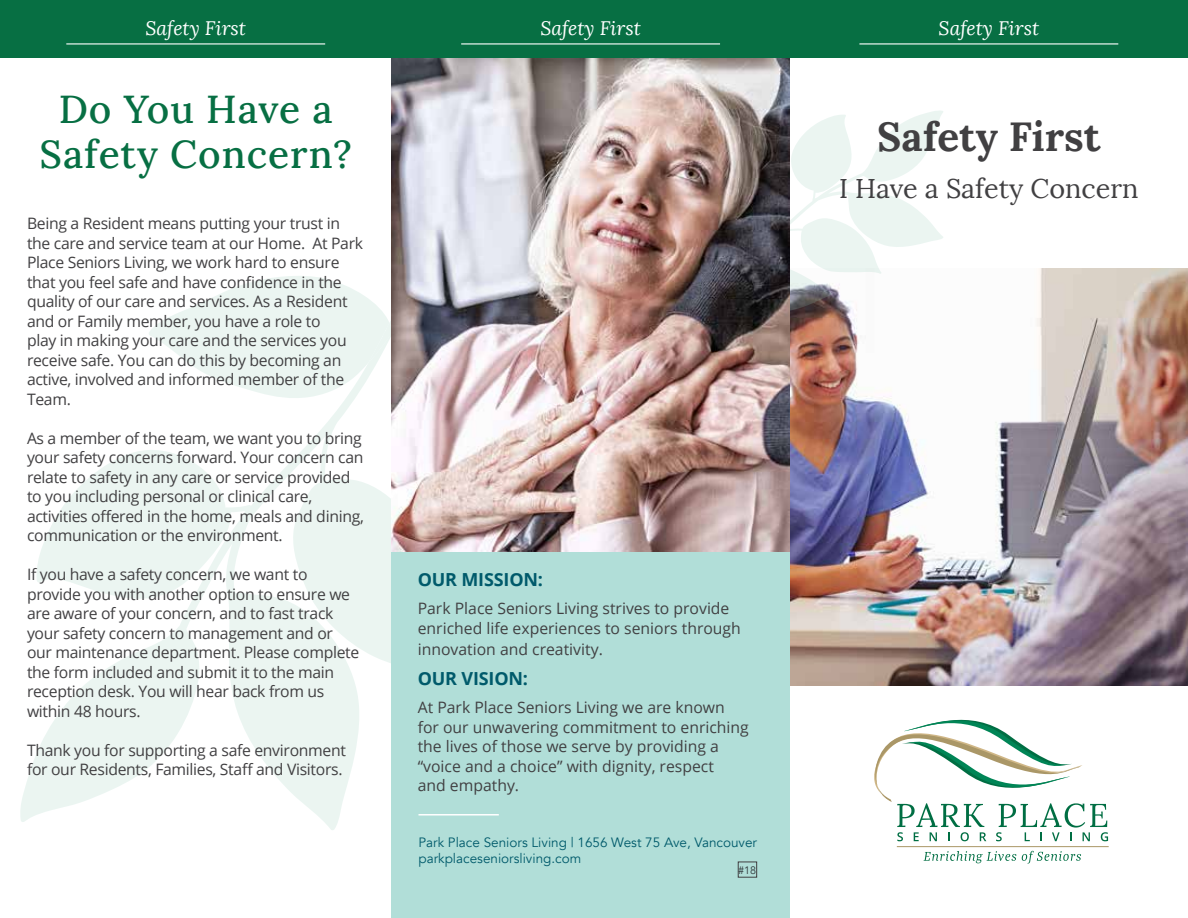
<style>
.page{position:relative;width:1188px;height:918px;background:#fff}
.page>*{position:absolute;margin:0;border:0;box-sizing:border-box;transform-origin:0 0}
.t1{font:700 40.5px "Lora";color:#414042}
.t2{font:500 39px/45px "Lora";letter-spacing:.025em;color:#076f43;text-align:center}
.t3{font:27px "Lora";color:#414042}
.t4{font:italic 19.5px "Lora";color:#fff}
.t5{font:700 18px "Open Sans";letter-spacing:-.01em;color:#005a6b}
.t6{font:15.75px/19.5px "Open Sans";letter-spacing:-.02em;color:#414042}
.t7{font:15.75px/19.5px "Open Sans";color:#414042}
.t8{font:13.5px/16.5px "Avenir";color:#005a6b}
.t9{font:10.8px "Avenir";color:#30383b}
</style>
<div class="page">
<img style="left:790px;top:268px;width:398px;height:417px">
<svg style="left:924px;top:851px;width:157px;height:13px"></svg>
<hr style="left:897px;top:846px;width:212px;height:1px;background:#aa9767">
<svg style="left:874px;top:719px;width:234px;height:122px"></svg>
<svg style="left:790px;top:111px;width:154px;height:203px"></svg>
<svg style="left:20px;top:399px;width:372px;height:432px"></svg>
<svg style="left:149px;top:276px;width:243px;height:123px"></svg>
<div style="left:392px;top:543px;width:398px;height:375px;background:#b1ded8"></div>
<hr style="left:418px;top:814px;width:81px;height:2px;background:#fff">
<img style="left:392px;top:58px;width:398px;height:494px">
<div style="left:738px;top:862px;width:19px;height:15px;border:1px solid #414042"></div>
<div style="left:0;top:0;width:1188px;height:58px;background:#076f43"></div>
<hr style="left:66px;top:43px;width:259px;height:2px;background:#fff">
<hr style="left:461px;top:43px;width:259px;height:2px;background:#fff">
<hr style="left:859px;top:43px;width:259px;height:2px;background:#fff">
<p class="t4" style="left:146px;top:16px;width:102px">Safety First</p>
<p class="t4" style="left:540px;top:16px;width:102px">Safety First</p>
<p class="t4" style="left:939px;top:16px;width:102px">Safety First</p>
<h2 class="t2" style="left:40px;top:84px;width:314px">Do You Have a<br>Safety Concern?</h2>
<p class="t6" style="left:27px;top:214px;width:338px">Being a Resident means putting your trust in the care and service team at our Home. At Park Place Seniors Living, we work hard to ensure that you feel safe and have confidence in the quality of our care and services. As a Resident and or Family member, you have a role to<br>play in making your care and the services you receive safe. You can do this by becoming an active, involved and informed member of the Team.</p>
<p class="t6" style="left:27px;top:428px;width:338px">As a member of the team, we want you to bring your safety concerns forward. Your concern can relate to safety in any care or service provided to you including personal or clinical care, activities offered in the home, meals and dining, communication or the environment.</p>
<p class="t6" style="left:27px;top:565px;width:334px">If you have a safety concern, we want to provide you with another option to ensure we are aware of your concern, and to fast track your safety concern to management and or our maintenance department. Please complete the form included and submit it to the main reception desk. You will hear back from us within 48 hours.</p>
<p class="t6" style="left:27px;top:740px;width:321px">Thank you for supporting a safe environment for our Residents, Families, Staff and Visitors.</p>
<p class="t5" style="left:418px;top:567px;width:127px">OUR MISSION:</p>
<p class="t7" style="left:418px;top:599px;width:325px">Park Place Seniors Living strives to provide enriched life experiences to seniors through</p>
<p class="t7" style="left:418px;top:639px;width:187px">innovation and creativity.</p>
<p class="t5" style="left:418px;top:666px;width:112px">OUR VISION:</p>
<p class="t7" style="left:418px;top:698px;width:333px">At Park Place Seniors Living we are known for our unwavering commitment to enriching the lives of those we serve by providing a “voice and a choice” with dignity, respect<br>and empathy.</p>
<p class="t8" style="left:418px;top:834px;width:340px">Park Place Seniors Living | 1656 West 75 Ave, Vancouver parkplaceseniorsliving.com</p>
<p class="t9" style="left:738px;top:864px;width:20px">#18</p>
<h1 class="t1" style="left:877px;top:111px;width:225px">Safety First</h1>
<h3 class="t3" style="left:839px;top:172px;width:301px">I Have a Safety Concern</h3>
</div>
